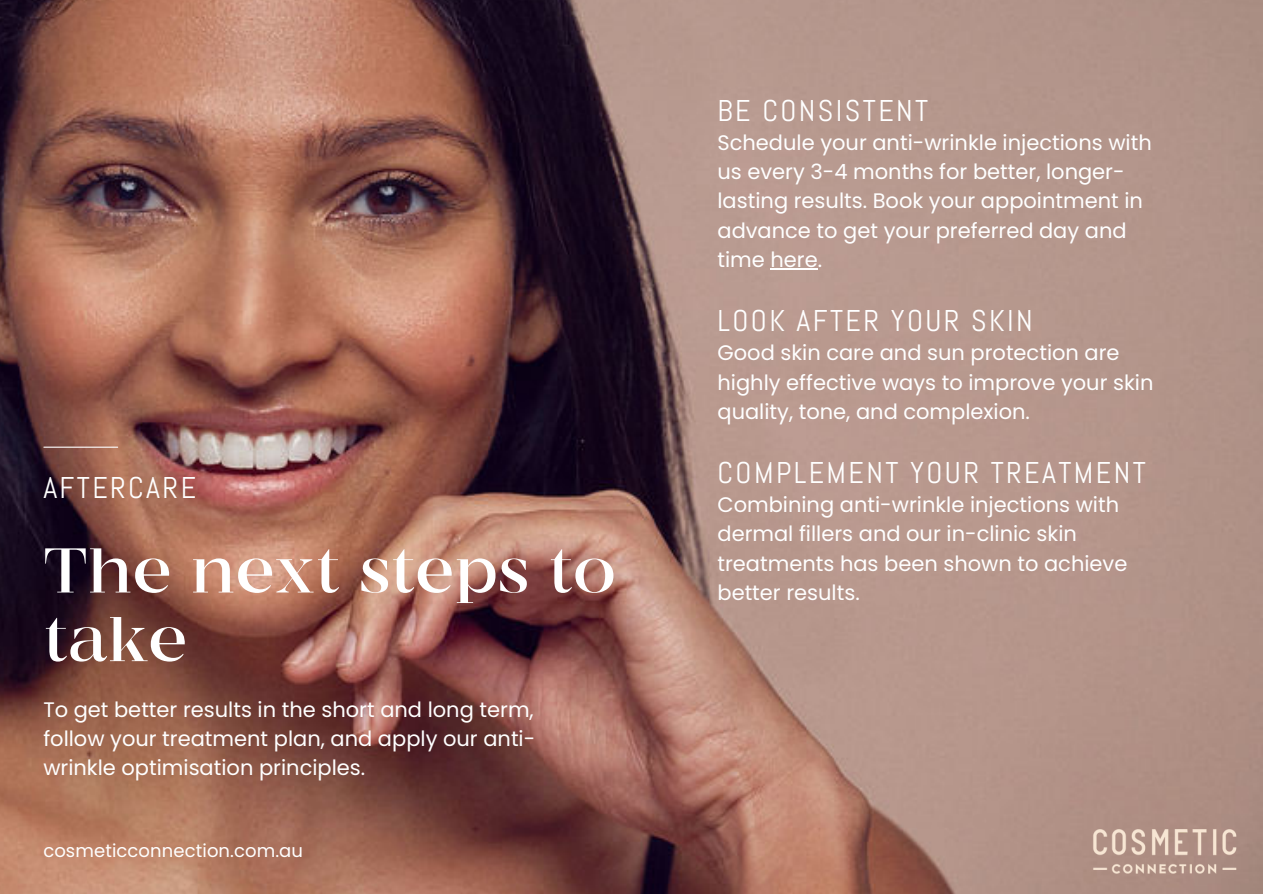
<style>
.page{position:relative;width:1263px;height:894px;background:#fff}
.page>*{position:absolute;margin:0;border:0;box-sizing:border-box;transform-origin:0 0}
.t1{font:300 63px/68.6px "MADE Coachella";color:#fff}
.t2{font:30px "Abel";letter-spacing:.08em;color:#fff}
.t3{font:21px/29.2px "Poppins";color:#fff}
.t4{font:18px "Poppins";letter-spacing:.005em;color:#fff}
</style>
<div class="page">
<img style="left:0;top:0;width:1262px;height:893px">
<img style="left:1067px;top:803px;width:195px;height:89px">
<hr style="left:770px;top:268px;width:48px;height:1px;background:#fff">
<hr style="left:44px;top:446px;width:74px;height:1px;background:#fff">
<p class="t2" style="left:43px;top:468px;width:154px">AFTERCARE</p>
<p class="t1" style="left:43px;top:538px;width:574px">The next steps to take</p>
<p class="t3" style="left:43px;top:694px;width:493px;text-align:justify">To get better results in the short and long term, follow your treatment plan, and apply our anti&shy;wrinkle optimisation principles.</p>
<p class="t4" style="left:43px;top:838px;width:261px">cosmeticconnection.com.au</p>
<p class="t2" style="left:717px;top:91px;width:212px">BE CONSISTENT</p>
<p class="t3" style="left:717px;top:128px;width:436px">Schedule your anti-wrinkle injections with us every 3-4 months for better, longer&shy;lasting results. Book your appointment in advance to get your preferred day and time here.</p>
<p class="t2" style="left:717px;top:301px;width:317px">LOOK AFTER YOUR SKIN</p>
<p class="t3" style="left:717px;top:338px;width:437px">Good skin care and sun protection are highly effective ways to improve your skin quality, tone, and complexion.</p>
<p class="t2" style="left:717px;top:453px;width:430px">COMPLEMENT YOUR TREATMENT</p>
<p class="t3" style="left:717px;top:490px;width:411px">Combining anti-wrinkle injections with dermal fillers and our in-clinic skin treatments has been shown to achieve better results.</p>
</div>
